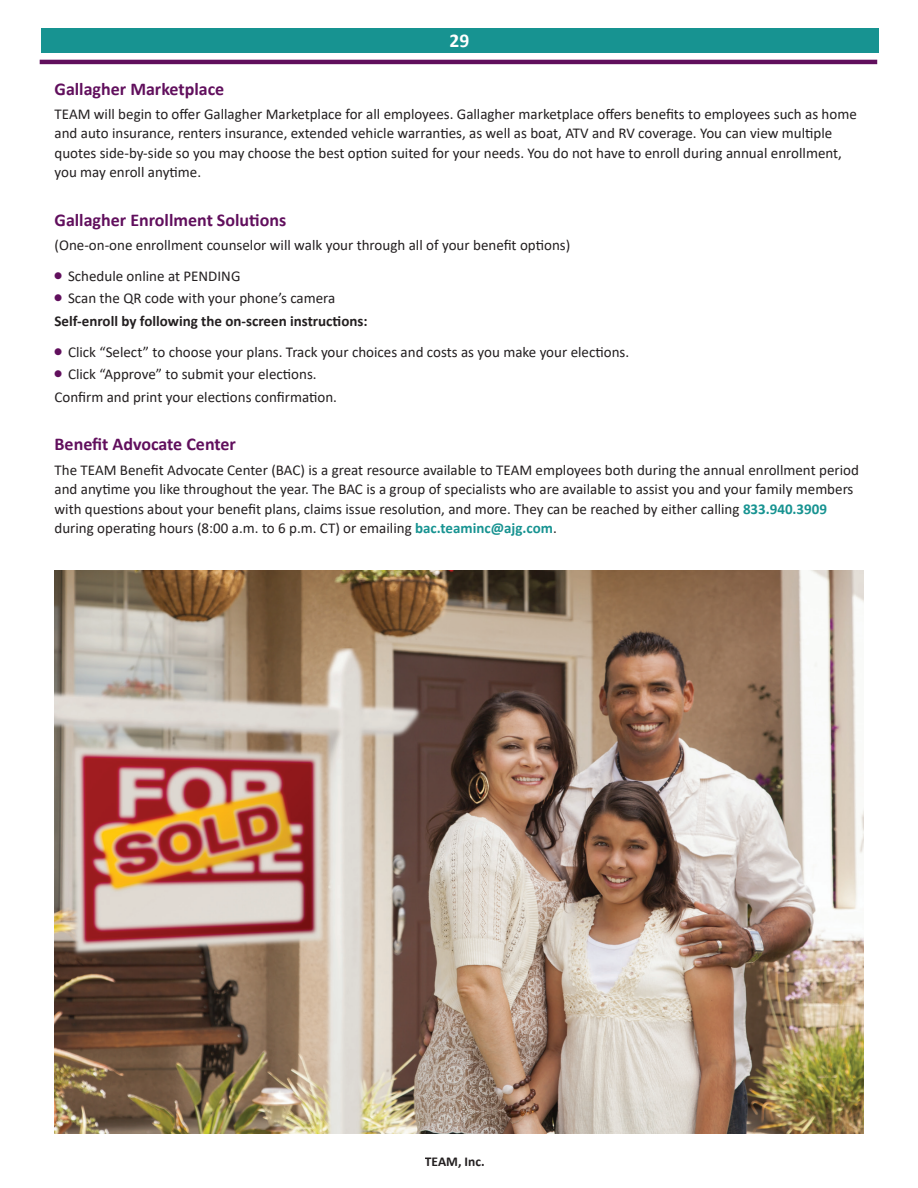
<style>
.page{position:relative;width:918px;height:1188px;background:#fff}
.page>*{position:absolute;margin:0;border:0;box-sizing:border-box;transform-origin:0 0}
.t1{font:700 19.5px "Calibri";color:#fff}
.t2{font:700 18px "Calibri";color:#610f5d}
.t3{font:15px/19.5px "Calibri";color:#231f20}
.t4{font:700 15px "Calibri";color:#231f20}
.t5{font:700 13.5px "Calibri";color:#231f20}
.s1{font-weight:700;color:#179391}
</style>
<div class="page">
<img style="left:54px;top:570px;width:810px;height:564px">
<div style="left:41px;top:28px;width:837px;height:25px;background:#179391"></div>
<hr style="left:40px;top:60px;width:837px;height:4px;background:#610f5d">
<h1 class="t1" style="left:450px;top:26px;width:21px">29</h1>
<p class="t2" style="left:55px;top:76px;width:171px">Gallagher Marketplace</p>
<p class="t3" style="left:55px;top:103px;width:804px">TEAM will begin to offer Gallagher Marketplace for all employees. Gallagher marketplace offers benefits to employees such as home and auto insurance, renters insurance, extended vehicle warranties, as well as boat, ATV and RV coverage. You can view multiple quotes side-by-side so you may choose the best option suited for your needs. You do not have to enroll during annual enrollment, you may enroll anytime.</p>
<p class="t2" style="left:55px;top:207px;width:233px">Gallagher Enrollment Solutions</p>
<p class="t3" style="left:68px;top:229px;width:504px;line-height:31.5px;text-indent:-14px">(One-on-one enrollment counselor will walk your through all of your benefit options)<br>Schedule online at PENDING</p>
<p class="t3" style="left:68px;top:288px;width:269px">Scan the QR code with your phone’s camera</p>
<p class="t4" style="left:55px;top:310px;width:315px">Self-enroll by following the on-screen instructions:</p>
<p class="t3" style="left:68px;top:341px;width:563px;line-height:21.5px">Click “Select” to choose your plans. Track your choices and costs as you make your elections.<br>Click “Approve” to submit your elections.</p>
<p class="t3" style="left:55px;top:387px;width:284px">Confirm and print your elections confirmation.</p>
<p class="t2" style="left:55px;top:432px;width:183px">Benefit Advocate Center</p>
<p class="t3" style="left:55px;top:459px;width:806px">The TEAM Benefit Advocate Center (BAC) is a great resource available to TEAM employees both during the annual enrollment period and anytime you like throughout the year. The BAC is a group of specialists who are available to assist you and your family members with questions about your benefit plans, claims issue resolution, and more. They can be reached by either calling <span class="s1">833.940.3909 </span>during operating hours (8:00 a.m. to 6 p.m. CT) or emailing <span class="s1">bac.teaminc@ajg.com</span>.</p>
<p class="t5" style="left:425px;top:1152px;width:61px">TEAM, Inc.</p>
</div>
